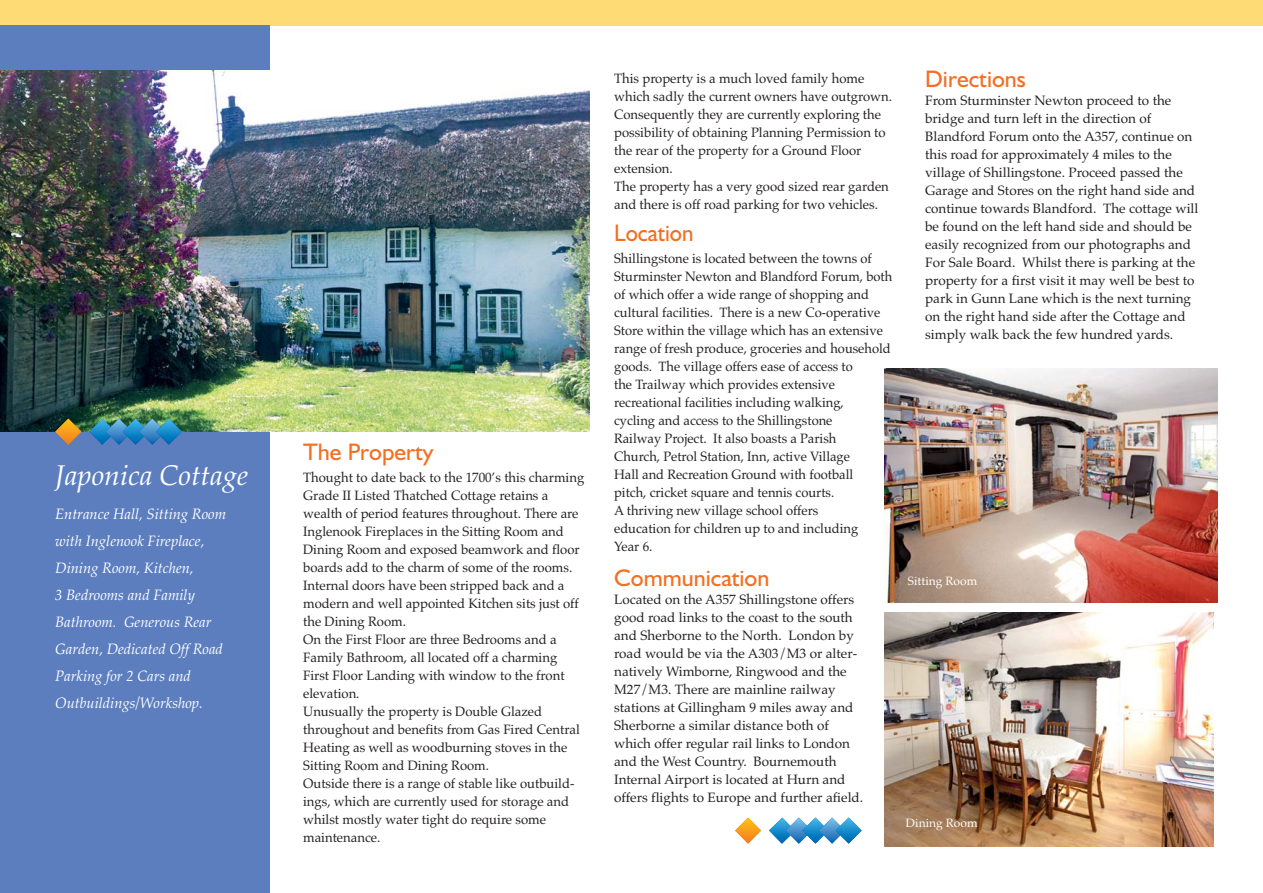
<style>
.page{position:relative;width:1263px;height:893px;background:#fff}
.page>*{position:absolute;margin:0;border:0;box-sizing:border-box;transform-origin:0 0}
.t1{font:italic 28.5px "Palatino";color:#fff}
.t2{font:24px "Humanist 521 BT";color:#f36f21}
.t3{font:24px "Humanist 521 BT";color:#f36f21;scale:.95 1}
.t4{font:italic 15px/27px "Palatino";color:#fff}
.t5{font:13.5px/18px "Palatino";color:#231f20}
.t6{font:13.5px/18px "Palatino";color:#231f20;scale:.96 1}
.t7{font:12px "Palatino";color:#fff}
</style>
<div class="page">
<div style="left:0;top:0;width:1263px;height:26px;background:#ffdb76"></div>
<div style="left:0;top:26px;width:269px;height:867px;background:#5c7ebf"></div>
<img style="left:0;top:71px;width:589px;height:361px">
<svg style="left:55px;top:419px;width:26px;height:26px"></svg>
<svg style="left:89px;top:419px;width:93px;height:26px"></svg>
<svg style="left:735px;top:817px;width:26px;height:27px"></svg>
<svg style="left:769px;top:817px;width:93px;height:27px"></svg>
<img style="left:884px;top:369px;width:333px;height:233px">
<img style="left:884px;top:613px;width:329px;height:233px">
<h1 class="t1" style="left:55px;top:464px;width:194px">Japonica Cottage</h1>
<p class="t4" style="left:55px;top:502px;width:172px">Entrance Hall, Sitting Room with Inglenook Fireplace,<br>Dining Room, Kitchen,<br>3 Bedrooms and Family<br>Bathroom. Generous Rear<br>Garden, Dedicated Off Road<br>Parking for 2 Cars and<br>Outbuildings/Workshop.</p>
<h2 class="t2" style="left:303px;top:443px;width:132px">The Property</h2>
<p class="t5" style="left:303px;top:470px;width:283px">Thought to date back to the 1700’s this charming Grade II Listed Thatched Cottage retains a wealth of period features throughout. There are Inglenook Fireplaces in the Sitting Room and Dining Room and exposed beamwork and floor boards add to the charm of some of the rooms.<br>Internal doors have been stripped back and a modern and well appointed Kitchen sits just off the Dining Room.<br>On the First Floor are three Bedrooms and a Family Bathroom, all located off a charming First Floor Landing with window to the front elevation.<br>Unusually the property is Double Glazed throughout and benefits from Gas Fired Central Heating as well as woodburning stoves in the Sitting Room and Dining Room.<br>Outside there is a range of stable like outbuild&shy;ings, which are currently used for storage and whilst mostly water tight do require some maintenance.</p>
<p class="t5" style="left:614px;top:71px;width:279px">This property is a much loved family home which sadly the current owners have outgrown.<br>Consequently they are currently exploring the possibility of obtaining Planning Permission to the rear of the property for a Ground Floor extension.<br>The property has a very good sized rear garden and there is off road parking for two vehicles.</p>
<h2 class="t3" style="left:614px;top:223px;width:85px">Location</h2>
<p class="t6" style="left:614px;top:251px;width:291px">Shillingstone is located between the towns of Sturminster Newton and Blandford Forum, both of which offer a wide range of shopping and cultural facilities. There is a new Co-operative Store within the village which has an extensive range of fresh produce, groceries and household goods. The village offers ease of access to<br>the Trailway which provides extensive recreational facilities including walking,<br>cycling and access to the Shillingstone<br>Railway Project. It also boasts a Parish<br>Church, Petrol Station, Inn, active Village<br>Hall and Recreation Ground with football<br>pitch, cricket square and tennis courts.<br>A thriving new village school offers<br>education for children up to and including<br>Year 6.</p>
<h2 class="t2" style="left:614px;top:568px;width:157px">Communication</h2>
<p class="t5" style="left:614px;top:592px;width:251px">Located on the A357 Shillingstone offers good road links to the coast to the south and Sherborne to the North. London by road would be via the A303/M3 or alter&shy;natively Wimborne, Ringwood and the M27/M3. There are mainline railway stations at Gillingham 9 miles away and Sherborne a similar distance both of which offer regular rail links to London and the West Country. Bournemouth Internal Airport is located at Hurn and offers flights to Europe and further afield.</p>
<h2 class="t2" style="left:925px;top:70px;width:102px">Directions</h2>
<p class="t5" style="left:925px;top:93px;width:275px">From Sturminster Newton proceed to the bridge and turn left in the direction of Blandford Forum onto the A357, continue on this road for approximately 4 miles to the village of Shillingstone. Proceed passed the Garage and Stores on the right hand side and continue towards Blandford. The cottage will be found on the left hand side and should be easily recognized from our photographs and For Sale Board. Whilst there is parking at the property for a first visit it may well be best to park in Gunn Lane which is the next turning on the right hand side after the Cottage and simply walk back the few hundred yards.</p>
<p class="t7" style="left:908px;top:576px;width:71px">Sitting Room</p>
<p class="t7" style="left:906px;top:819px;width:73px">Dining Room</p>
</div>
